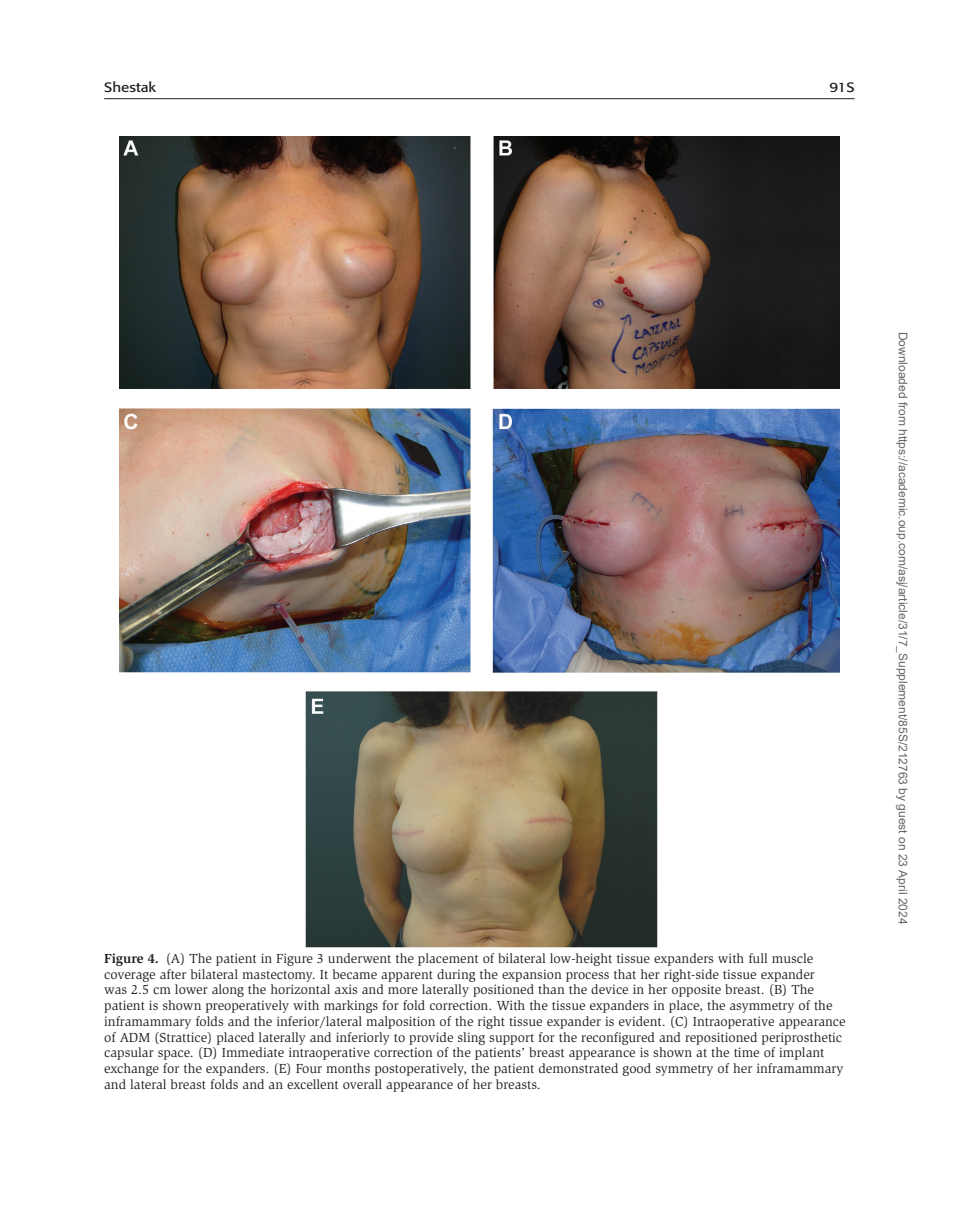
<style>
.page{position:relative;width:959px;height:1229px;background:#fff}
.page>*{position:absolute;margin:0;border:0;box-sizing:border-box;transform-origin:0 0}
.t1{font:13.5px/15.8px "Slimbach";color:#231f20}
.t2{font:13.5px "Formata";color:#231f20;scale:1.12 1}
.t3{font:12px "Arial";color:#666}
.s1{font-weight:700}
</style>
<div class="page">
<hr style="left:104px;top:98px;width:750px;height:1px;background:#231f20">
<img style="left:119px;top:137px;width:720px;height:810px">
<p class="t2" style="left:104px;top:79px;width:48px">Shestak</p>
<p class="t2" style="left:829px;top:79px;width:24px">91S</p>
<p class="t1" style="left:104px;top:950px;width:743px"><span class="s1">Figure 4.</span> (A) The patient in Figure 3 underwent the placement of bilateral low-height tissue expanders with full muscle coverage after bilateral mastectomy. It became apparent during the expansion process that her right-side tissue expander<br>was 2.5 cm lower along the horizontal axis and more laterally positioned than the device in her opposite breast. (B) The patient is shown preoperatively with markings for fold correction. With the tissue expanders in place, the asymmetry of the inframammary folds and the inferior/lateral malposition of the right tissue expander is evident. (C) Intraoperative appearance of ADM (Strattice) placed laterally and inferiorly to provide sling support for the reconfigured and repositioned periprosthetic capsular space. (D) Immediate intraoperative correction of the patients’ breast appearance is shown at the time of implant exchange for the expanders. (E) Four months postoperatively, the patient demonstrated good symmetry of her inframammary and lateral breast folds and an excellent overall appearance of her breasts.</p>
<p class="t3" style="left:907px;top:331px;width:594px;rotate:90deg">Downloaded from https://academic.oup.com/asj/article/31/7_Supplement/85S/212763 by guest on 23 April 2024</p>
</div>
